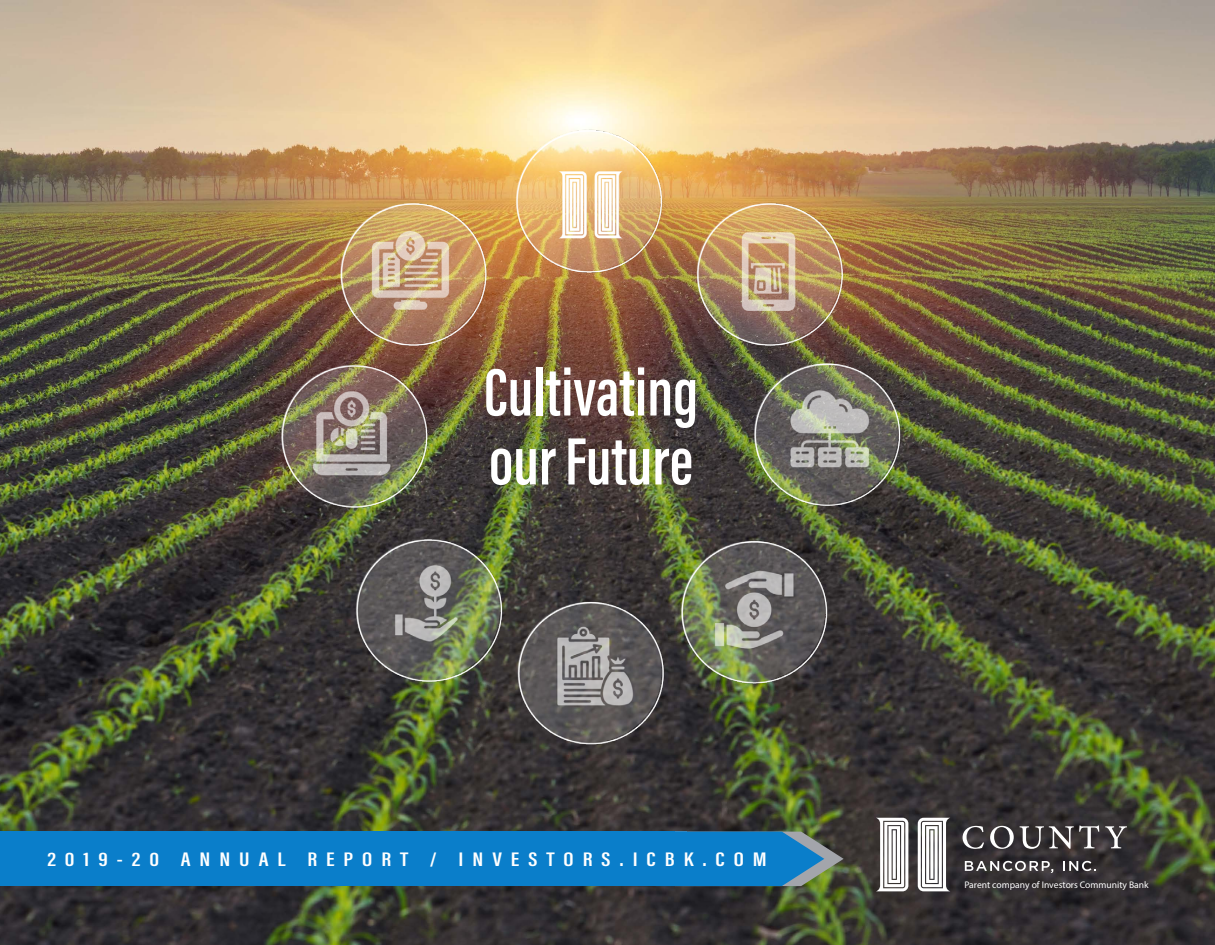
<style>
.page{position:relative;width:1215px;height:945px;background:#fff}
.page>*{position:absolute;margin:0;border:0;box-sizing:border-box;transform-origin:0 0}
.t1{font:600 69px "Acumin Pro Extra Cond";color:#fff}
.t2{font:600 20.25px "Acumin Pro Extra Cond";color:#fff;scale:1.33 1}
.t3{font:9.6px "Myriad Pro";color:#fff}
</style>
<div class="page">
<img style="left:0;top:0;width:1215px;height:945px">
<img style="left:43px;top:21px;width:1119px;height:864px">
<div style="left:0;top:832px;width:687px;height:54px;background:#0a7eca"></div>
<svg style="left:687px;top:832px;width:157px;height:54px;background:#257db1"></svg>
<svg style="left:876px;top:818px;width:32px;height:73px"></svg>
<svg style="left:918px;top:818px;width:32px;height:73px"></svg>
<svg style="left:963px;top:826px;width:21px;height:23px"></svg>
<svg style="left:990px;top:826px;width:24px;height:23px"></svg>
<svg style="left:1020px;top:825px;width:79px;height:24px;background:#625f5f"></svg>
<svg style="left:1105px;top:826px;width:22px;height:22px"></svg>
<svg style="left:965px;top:861px;width:88px;height:12px"></svg>
<svg style="left:1063px;top:861px;width:33px;height:10px"></svg>
<p class="t1" style="left:484px;top:350px;width:216px">Cultivating</p>
<p class="t1" style="left:489px;top:419px;width:206px">our Future</p>
<p class="t2" style="left:47px;top:847px;width:542px">2 0 1 9 - 2 0 A N N U A L R E P O R T / I N V E S T O R S . I C B K . C O M</p>
<p class="t3" style="left:964px;top:879px;width:186px">Parent company of Investors Community Bank</p>
</div>
